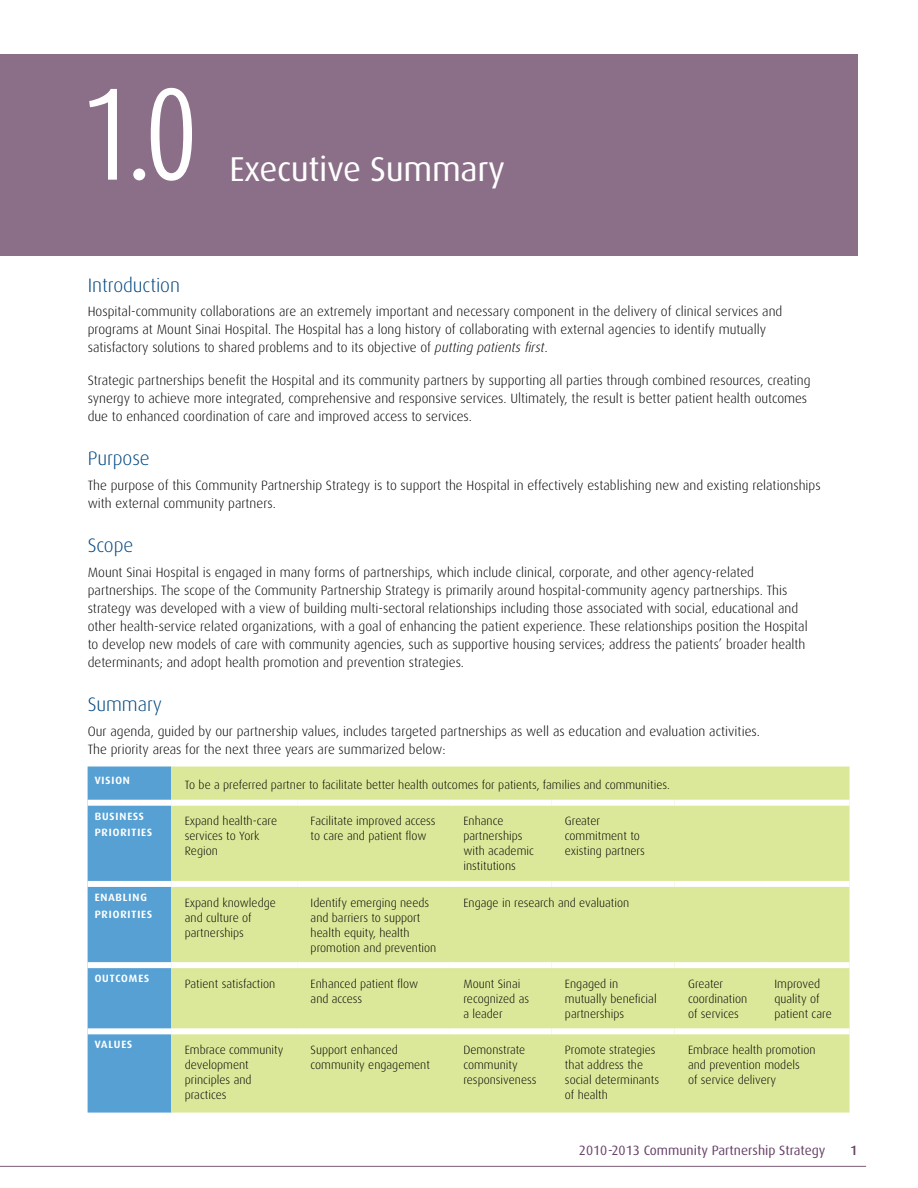
<style>
.page{position:relative;width:918px;height:1188px;background:#fff}
.page>*{position:absolute;margin:0;border:0;box-sizing:border-box;transform-origin:0 0}
.t1{font:108px "Dax Compact";color:#fff}
.t2{font:34.5px "Dax Pro";letter-spacing:-.01em;color:#fff}
.t3{font:300 19.5px "Dax Pro";letter-spacing:-.005em;color:#00467f}
.t4{font:300 13.5px/18px "Dax Pro";color:#000}
.t5{font:500 13.5px/16.5px "Dax Pro";letter-spacing:.02em;color:#fff}
.t6{font:13.5px "Dax Pro";color:#674269}
.t7{font:500 13.5px "Dax Pro";color:#674269}
.t8{font:300 12px/15px "Dax Pro";color:#000}
.s1{font-style:italic}
</style>
<div class="page">
<hr style="left:0;top:1166px;width:866px;height:1px;background:#8b6e87">
<div style="left:0;top:54px;width:858px;height:202px;background:#8b6e87"></div>
<div style="left:88px;top:766px;width:83px;height:347px;background:#56a0d3"></div>
<div style="left:171px;top:766px;width:679px;height:347px;background:#dce899"></div>
<div style="left:171px;top:800px;width:126px;height:6px;background:#fff"></div>
<div style="left:297px;top:800px;width:153px;height:6px;background:#fff"></div>
<div style="left:450px;top:800px;width:101px;height:6px;background:#fff"></div>
<div style="left:551px;top:800px;width:124px;height:6px;background:#fff"></div>
<div style="left:675px;top:800px;width:86px;height:6px;background:#fff"></div>
<div style="left:761px;top:800px;width:89px;height:6px;background:#fff"></div>
<div style="left:171px;top:881px;width:126px;height:6px;background:#fff"></div>
<div style="left:297px;top:881px;width:153px;height:6px;background:#fff"></div>
<div style="left:450px;top:881px;width:101px;height:6px;background:#fff"></div>
<div style="left:551px;top:881px;width:124px;height:6px;background:#fff"></div>
<div style="left:675px;top:881px;width:86px;height:6px;background:#fff"></div>
<div style="left:761px;top:881px;width:89px;height:6px;background:#fff"></div>
<div style="left:171px;top:962px;width:126px;height:6px;background:#fff"></div>
<div style="left:297px;top:962px;width:153px;height:6px;background:#fff"></div>
<div style="left:450px;top:962px;width:101px;height:6px;background:#fff"></div>
<div style="left:551px;top:962px;width:124px;height:6px;background:#fff"></div>
<div style="left:675px;top:962px;width:86px;height:6px;background:#fff"></div>
<div style="left:761px;top:962px;width:89px;height:6px;background:#fff"></div>
<div style="left:88px;top:800px;width:83px;height:6px;background:#fff"></div>
<div style="left:88px;top:881px;width:83px;height:6px;background:#fff"></div>
<div style="left:88px;top:962px;width:83px;height:6px;background:#fff"></div>
<div style="left:171px;top:1028px;width:126px;height:6px;background:#fff"></div>
<div style="left:297px;top:1028px;width:153px;height:6px;background:#fff"></div>
<div style="left:450px;top:1028px;width:101px;height:6px;background:#fff"></div>
<div style="left:551px;top:1028px;width:124px;height:6px;background:#fff"></div>
<div style="left:675px;top:1028px;width:86px;height:6px;background:#fff"></div>
<div style="left:761px;top:1028px;width:89px;height:6px;background:#fff"></div>
<div style="left:88px;top:1028px;width:83px;height:6px;background:#fff"></div>
<h1 class="t1" style="left:81px;top:65px;width:118px">1.0</h1>
<h2 class="t2" style="left:230px;top:147px;width:277px">Executive Summary</h2>
<h3 class="t3" style="left:88px;top:273px;width:94px">Introduction</h3>
<p class="t4" style="left:88px;top:302px;width:696px">Hospital-community collaborations are an extremely important and necessary component in the delivery of clinical services and programs at Mount Sinai Hospital. The Hospital has a long history of collaborating with external agencies to identify mutually satisfactory solutions to shared problems and to its objective of <span class="s1">putting patients first.</span></p>
<p class="t4" style="left:88px;top:371px;width:724px">Strategic partnerships benefit the Hospital and its community partners by supporting all parties through combined resources, creating synergy to achieve more integrated, comprehensive and responsive services. Ultimately, the result is better patient health outcomes due to enhanced coordination of care and improved access to services.</p>
<h3 class="t3" style="left:88px;top:446px;width:64px">Purpose</h3>
<p class="t4" style="left:88px;top:476px;width:734px">The purpose of this Community Partnership Strategy is to support the Hospital in effectively establishing new and existing relationships with external community partners.</p>
<h3 class="t3" style="left:88px;top:533px;width:47px">Scope</h3>
<p class="t4" style="left:88px;top:563px;width:722px">Mount Sinai Hospital is engaged in many forms of partnerships, which include clinical, corporate, and other agency-related partnerships. The scope of the Community Partnership Strategy is primarily around hospital-community agency partnerships. This strategy was developed with a view of building multi-sectoral relationships including those associated with social, educational and other health-service related organizations, with a goal of enhancing the patient experience. These relationships position the Hospital to develop new models of care with community agencies, such as supportive housing services; address the patients’ broader health determinants; and adopt health promotion and prevention strategies.</p>
<h3 class="t3" style="left:88px;top:693px;width:76px">Summary</h3>
<p class="t4" style="left:88px;top:722px;width:674px">Our agenda, guided by our partnership values, includes targeted partnerships as well as education and evaluation activities.<br>The priority areas for the next three years are summarized below:</p>
<p class="t5" style="left:94px;top:770px;width:37px">vision</p>
<p class="t8" style="left:185px;top:777px;width:487px">To be a preferred partner to facilitate better health outcomes for patients, families and communities.</p>
<p class="t5" style="left:94px;top:806px;width:60px">business priorities</p>
<p class="t8" style="left:185px;top:813px;width:94px">Expand health-care services to York<br>Region</p>
<p class="t8" style="left:311px;top:813px;width:126px">Facilitate improved access to care and patient flow</p>
<p class="t8" style="left:463px;top:813px;width:72px">Enhance partnerships with academic institutions</p>
<p class="t8" style="left:565px;top:813px;width:82px">Greater commitment to existing partners</p>
<p class="t5" style="left:94px;top:888px;width:60px">enabling priorities</p>
<p class="t8" style="left:185px;top:895px;width:93px">Expand knowledge and culture of partnerships</p>
<p class="t8" style="left:311px;top:895px;width:127px">Identify emerging needs and barriers to support health equity, health promotion and prevention</p>
<p class="t8" style="left:463px;top:895px;width:167px">Engage in research and evaluation</p>
<p class="t5" style="left:94px;top:969px;width:57px">outcomes</p>
<p class="t8" style="left:185px;top:976px;width:92px">Patient satisfaction</p>
<p class="t8" style="left:311px;top:976px;width:109px">Enhanced patient flow and access</p>
<p class="t8" style="left:463px;top:976px;width:67px">Mount Sinai recognized as a leader</p>
<p class="t8" style="left:565px;top:976px;width:93px">Engaged in mutually beneficial partnerships</p>
<p class="t8" style="left:688px;top:976px;width:61px">Greater coordination of services</p>
<p class="t8" style="left:774px;top:976px;width:59px">Improved quality of patient care</p>
<p class="t5" style="left:94px;top:1035px;width:40px">values</p>
<p class="t8" style="left:185px;top:1042px;width:100px">Embrace community development principles and practices</p>
<p class="t8" style="left:311px;top:1042px;width:121px">Support enhanced community engagement</p>
<p class="t8" style="left:463px;top:1042px;width:74px">Demonstrate community responsiveness</p>
<p class="t8" style="left:565px;top:1042px;width:96px">Promote strategies that address the social determinants of health</p>
<p class="t8" style="left:688px;top:1042px;width:129px">Embrace health promotion and prevention models<br>of service delivery</p>
<p class="t6" style="left:579px;top:1142px;width:248px">2010-2013 Community Partnership Strategy</p>
<p class="t7" style="left:850px;top:1142px;width:9px">1</p>
</div>
